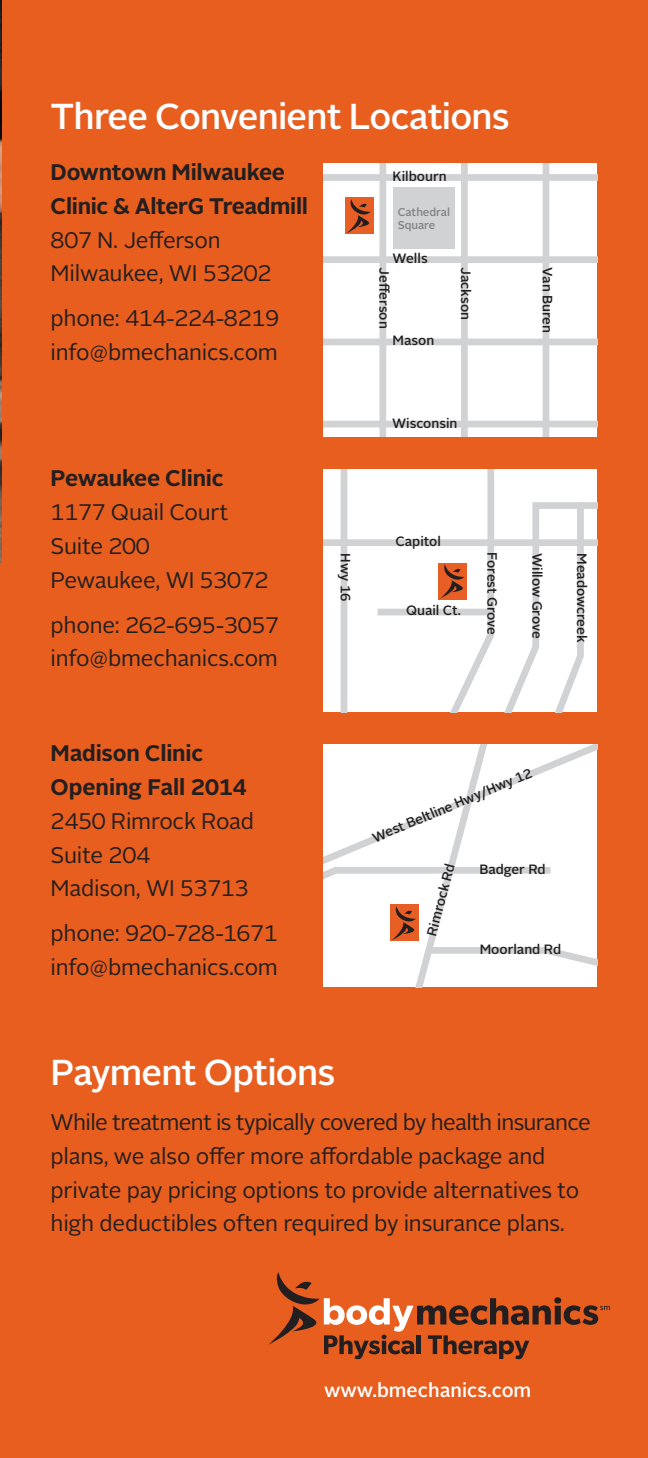
<style>
.page{position:relative;width:648px;height:1458px;background:#e75e1f}
.page>*{position:absolute;margin:0;border:0;box-sizing:border-box;transform-origin:0 0}
.t1{font:500 36px "Alright Sans";letter-spacing:-.02em;color:#fff}
.t2{font:22.5px/33.8px "Alright Sans";letter-spacing:-.01em;color:#231f20}
.t3{font:700 22.5px/33.8px "Alright Sans";letter-spacing:-.01em;color:#231f20}
.t4{font:500 19.57px "Alright Sans";color:#fff}
.t5{font:500 13.5px "Alright Sans";color:#231f20}
.t6{font:500 11.25px/12.4px "Alright Sans";color:#808285}
</style>
<div class="page">
<div style="left:324px;top:163px;width:273px;height:274px;background:#fff"></div>
<div style="left:393px;top:187px;width:61px;height:61px;background:#d1d2d4"></div>
<div style="left:324px;top:174px;width:273px;height:7px;background:#d1d2d4"></div>
<div style="left:324px;top:256px;width:273px;height:7px;background:#d1d2d4"></div>
<div style="left:324px;top:339px;width:273px;height:6px;background:#d1d2d4"></div>
<div style="left:324px;top:421px;width:273px;height:6px;background:#d1d2d4"></div>
<div style="left:379px;top:163px;width:7px;height:274px;background:#d1d2d4"></div>
<div style="left:461px;top:163px;width:7px;height:274px;background:#d1d2d4"></div>
<div style="left:543px;top:163px;width:6px;height:274px;background:#d1d2d4"></div>
<div style="left:345px;top:198px;width:29px;height:36px;background:#e75f24"></div>
<svg style="left:347px;top:199px;width:24px;height:34px"></svg>
<div style="left:324px;top:469px;width:273px;height:243px;background:#fff"></div>
<div style="left:324px;top:539px;width:273px;height:7px;background:#d1d2d4"></div>
<div style="left:341px;top:469px;width:6px;height:243px;background:#d1d2d4"></div>
<div style="left:378px;top:609px;width:112px;height:6px;background:#d1d2d4"></div>
<svg style="left:410px;top:469px;width:187px;height:243px"></svg>
<svg style="left:324px;top:744px;width:273px;height:243px;background:#f9f8f7"></svg>
<div style="left:554px;top:1297px;width:7px;height:7px;background:#231f20;border-radius:50%"></div>
<div style="left:555px;top:1306px;width:6px;height:18px;background:#231f20"></div>
<svg style="left:564px;top:1305px;width:46px;height:20px"></svg>
<svg style="left:269px;top:1272px;width:282px;height:87px"></svg>
<img style="left:0;top:0;width:1px;height:563px">
<h1 class="t1" style="left:51px;top:91px;width:461px">Three Convenient Locations</h1>
<p class="t3" style="left:51px;top:156px;width:259px">Downtown Milwaukee<br>Clinic &amp; AlterG Treadmill</p>
<p class="t2" style="left:51px;top:223px;width:222px">807 N. Jefferson<br>Milwaukee, WI 53202</p>
<p class="t2" style="left:51px;top:302px;width:230px">phone: 414-224-8219 info@bmechanics.com</p>
<p class="t5" style="left:393px;top:167px;width:56px">Kilbourn</p>
<p class="t6" style="left:398px;top:206px;width:54px">Cathedral<br>Square</p>
<p class="t5" style="left:393px;top:249px;width:37px">Wells</p>
<p class="t5" style="left:394px;top:267px;width:63px;rotate:90deg">Je erson</p>
<p class="t5" style="left:475px;top:267px;width:54px;rotate:90deg">Jackson</p>
<p class="t5" style="left:557px;top:267px;width:67px;rotate:90deg">Van Buren</p>
<p class="t5" style="left:393px;top:331px;width:43px">Mason</p>
<p class="t3" style="left:51px;top:462px;width:175px">Pewaukee Clinic</p>
<p class="t2" style="left:51px;top:496px;width:219px">1177 Quail Court<br>Suite 200<br>Pewaukee, WI 53072</p>
<p class="t2" style="left:51px;top:608px;width:230px">phone: 262-695-3057 info@bmechanics.com</p>
<p class="t3" style="left:51px;top:737px;width:197px">Madison Clinic<br>Opening Fall 2014</p>
<p class="t2" style="left:51px;top:804px;width:205px">2450 Rimrock Road<br>Suite 204<br>Madison, WI 53713</p>
<p class="t2" style="left:51px;top:917px;width:229px">phone: 920-728-1671 info@bmechanics.com</p>
<p class="t5" style="left:392px;top:413px;width:67px">Wisconsin</p>
<p class="t5" style="left:355px;top:553px;width:50px;rotate:90deg">Hwy 16</p>
<p class="t5" style="left:395px;top:532px;width:47px">Capitol</p>
<p class="t5" style="left:406px;top:601px;width:56px">Quail Ct.</p>
<p class="t5" style="left:501px;top:552px;width:84px;rotate:90deg">Forest Grove</p>
<p class="t5" style="left:547px;top:553px;width:87px;rotate:90deg">Willow Grove</p>
<p class="t5" style="left:591px;top:553px;width:91px;rotate:90deg">Meadowcreek</p>
<p class="t5" style="left:369px;top:830px;width:173px;rotate:-23deg">West Beltline Hwy/Hwy 12</p>
<p class="t5" style="left:422px;top:933px;width:76px;rotate:-75deg">Rimrock Rd</p>
<p class="t5" style="left:480px;top:940px;width:83px">Moorland Rd</p>
<p class="t5" style="left:479px;top:860px;width:68px">Badger Rd</p>
<h1 class="t1" style="left:51px;top:1048px;width:286px">Payment Options</h1>
<p class="t2" style="left:51px;top:1106px;width:542px">While treatment is typically covered by health insurance plans, we also offer more affordable package and private pay pricing options to provide alternatives to high deductibles often required by insurance plans.</p>
<p class="t4" style="left:324px;top:1377px;width:209px">www.bmechanics.com</p>
</div>
